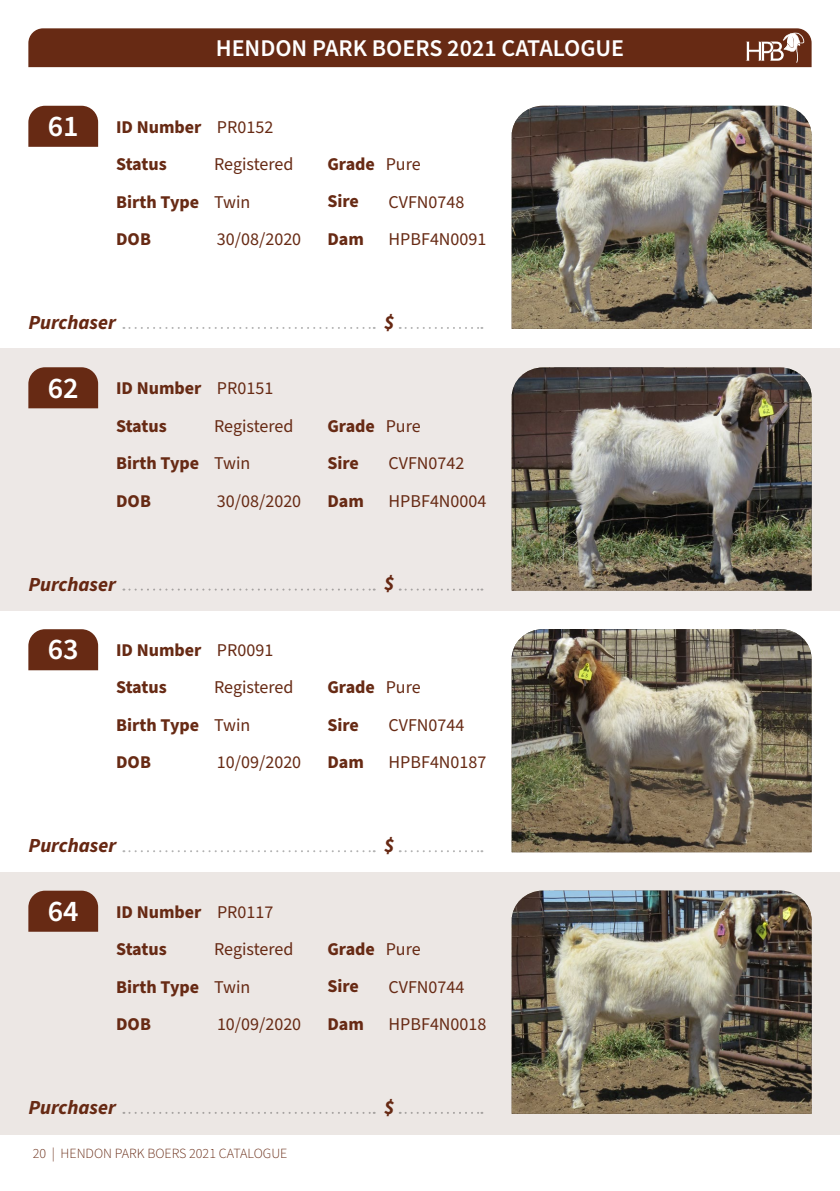
<style>
.page{position:relative;width:840px;height:1191px;background:#fff}
.page>*{position:absolute;margin:0;border:0;box-sizing:border-box;transform-origin:0 0}
.t1{font:600 30px "Source Sans Pro";color:#fff}
.t2{font:600 24px "Source Sans Pro";color:#fff}
.t3{font:italic 700 20px "Source Sans Pro";color:#672813}
.t4{font:italic 700 20px "Source Sans Pro";color:#672a14}
.t5{font:700 18px/37.4px "Source Sans Pro";color:#672a14}
.t6{font:18px "Source Sans Pro";color:#672a14}
.t7{font:300 14px "Source Sans Pro";color:#672a14}
.s1{font-weight:400}
</style>
<div class="page">
<div style="left:0;top:348px;width:839px;height:262px;background:#ede8e6"></div>
<div style="left:0;top:872px;width:839px;height:262px;background:#ece7e4"></div>
<div style="left:28px;top:28px;width:783px;height:39px;background:#672a14"></div>
<svg style="left:28px;top:106px;width:70px;height:41px;background:#6e341f"></svg>
<img style="left:511px;top:106px;width:300px;height:223px">
<svg style="left:123px;top:327px;width:251px;height:2px"></svg>
<svg style="left:399px;top:327px;width:83px;height:2px"></svg>
<svg style="left:28px;top:367px;width:70px;height:41px;background:#6e341f"></svg>
<img style="left:511px;top:367px;width:300px;height:223px">
<svg style="left:123px;top:588px;width:251px;height:2px"></svg>
<svg style="left:399px;top:588px;width:83px;height:2px"></svg>
<svg style="left:28px;top:629px;width:70px;height:41px;background:#6e3520"></svg>
<img style="left:511px;top:629px;width:300px;height:223px">
<svg style="left:123px;top:850px;width:251px;height:2px"></svg>
<svg style="left:399px;top:850px;width:83px;height:2px"></svg>
<svg style="left:28px;top:890px;width:70px;height:41px;background:#6f3521"></svg>
<img style="left:511px;top:890px;width:300px;height:223px">
<svg style="left:123px;top:1112px;width:251px;height:1px"></svg>
<svg style="left:399px;top:1112px;width:83px;height:1px"></svg>
<h1 class="t1" style="left:48px;top:106px;width:32px">61</h1>
<h2 class="t2" style="left:215px;top:32px;width:410px">HENDON PARK BOERS 2021 CATALOGUE</h2>
<p class="t5" style="left:116px;top:109px;width:87px">ID Number<br>Status</p>
<p class="t6" style="left:217px;top:115px;width:58px">PR0152</p>
<p class="t6" style="left:214px;top:152px;width:81px">Registered</p>
<p class="t5" style="left:327px;top:146px;width:95px">Grade <span class="s1">Pure</span></p>
<p class="t5" style="left:116px;top:183px;width:136px">Birth Type <span class="s1">Twin</span></p>
<p class="t5" style="left:327px;top:183px;width:38px">Sire<br>Dam</p>
<p class="t6" style="left:217px;top:227px;width:86px">30/08/2020</p>
<p class="t5" style="left:116px;top:221px;width:36px">DOB</p>
<p class="t6" style="left:388px;top:190px;width:77px">CVFN0748</p>
<p class="t6" style="left:388px;top:227px;width:99px">HPBF4N0091</p>
<p class="t3" style="left:28px;top:309px;width:89px">Purchaser</p>
<p class="t3" style="left:384px;top:308px;width:12px">$</p>
<h1 class="t1" style="left:48px;top:368px;width:32px">62</h1>
<p class="t5" style="left:116px;top:370px;width:87px">ID Number<br>Status</p>
<p class="t6" style="left:217px;top:376px;width:58px">PR0151</p>
<p class="t6" style="left:214px;top:414px;width:81px">Registered</p>
<p class="t5" style="left:327px;top:407px;width:95px">Grade <span class="s1">Pure</span></p>
<p class="t5" style="left:116px;top:445px;width:136px">Birth Type <span class="s1">Twin</span></p>
<p class="t5" style="left:327px;top:445px;width:38px">Sire<br>Dam</p>
<p class="t6" style="left:217px;top:488px;width:86px">30/08/2020</p>
<p class="t5" style="left:116px;top:482px;width:36px">DOB</p>
<p class="t6" style="left:388px;top:451px;width:77px">CVFN0742</p>
<p class="t6" style="left:388px;top:488px;width:99px">HPBF4N0004</p>
<p class="t3" style="left:28px;top:570px;width:89px">Purchaser</p>
<p class="t3" style="left:384px;top:570px;width:12px">$</p>
<h1 class="t1" style="left:48px;top:629px;width:32px">63</h1>
<p class="t5" style="left:116px;top:632px;width:87px">ID Number<br>Status</p>
<p class="t6" style="left:217px;top:638px;width:58px">PR0091</p>
<p class="t6" style="left:214px;top:675px;width:81px">Registered</p>
<p class="t5" style="left:327px;top:669px;width:95px">Grade <span class="s1">Pure</span></p>
<p class="t5" style="left:116px;top:706px;width:136px">Birth Type <span class="s1">Twin</span></p>
<p class="t5" style="left:327px;top:706px;width:38px">Sire<br>Dam</p>
<p class="t6" style="left:388px;top:713px;width:77px">CVFN0744</p>
<p class="t6" style="left:217px;top:750px;width:86px">10/09/2020</p>
<p class="t6" style="left:388px;top:750px;width:99px">HPBF4N0187</p>
<p class="t5" style="left:116px;top:744px;width:36px">DOB</p>
<p class="t3" style="left:29px;top:832px;width:89px">Purchaser</p>
<p class="t3" style="left:384px;top:831px;width:12px">$</p>
<h1 class="t1" style="left:48px;top:891px;width:32px">64</h1>
<p class="t5" style="left:116px;top:893px;width:87px">ID Number<br>Status</p>
<p class="t6" style="left:217px;top:899px;width:58px">PR0117</p>
<p class="t6" style="left:214px;top:937px;width:81px">Registered</p>
<p class="t5" style="left:327px;top:930px;width:95px">Grade <span class="s1">Pure</span></p>
<p class="t5" style="left:116px;top:968px;width:136px">Birth Type <span class="s1">Twin</span></p>
<p class="t5" style="left:327px;top:968px;width:38px">Sire<br>Dam</p>
<p class="t6" style="left:388px;top:974px;width:77px">CVFN0744</p>
<p class="t6" style="left:217px;top:1012px;width:86px">10/09/2020</p>
<p class="t6" style="left:388px;top:1012px;width:99px">HPBF4N0018</p>
<p class="t5" style="left:116px;top:1005px;width:36px">DOB</p>
<p class="t4" style="left:28px;top:1093px;width:89px">Purchaser</p>
<p class="t4" style="left:384px;top:1093px;width:12px">$</p>
<p class="t7" style="left:33px;top:1143px;width:256px">20 | HENDON PARK BOERS 2021 CATALOGUE</p>
</div>
